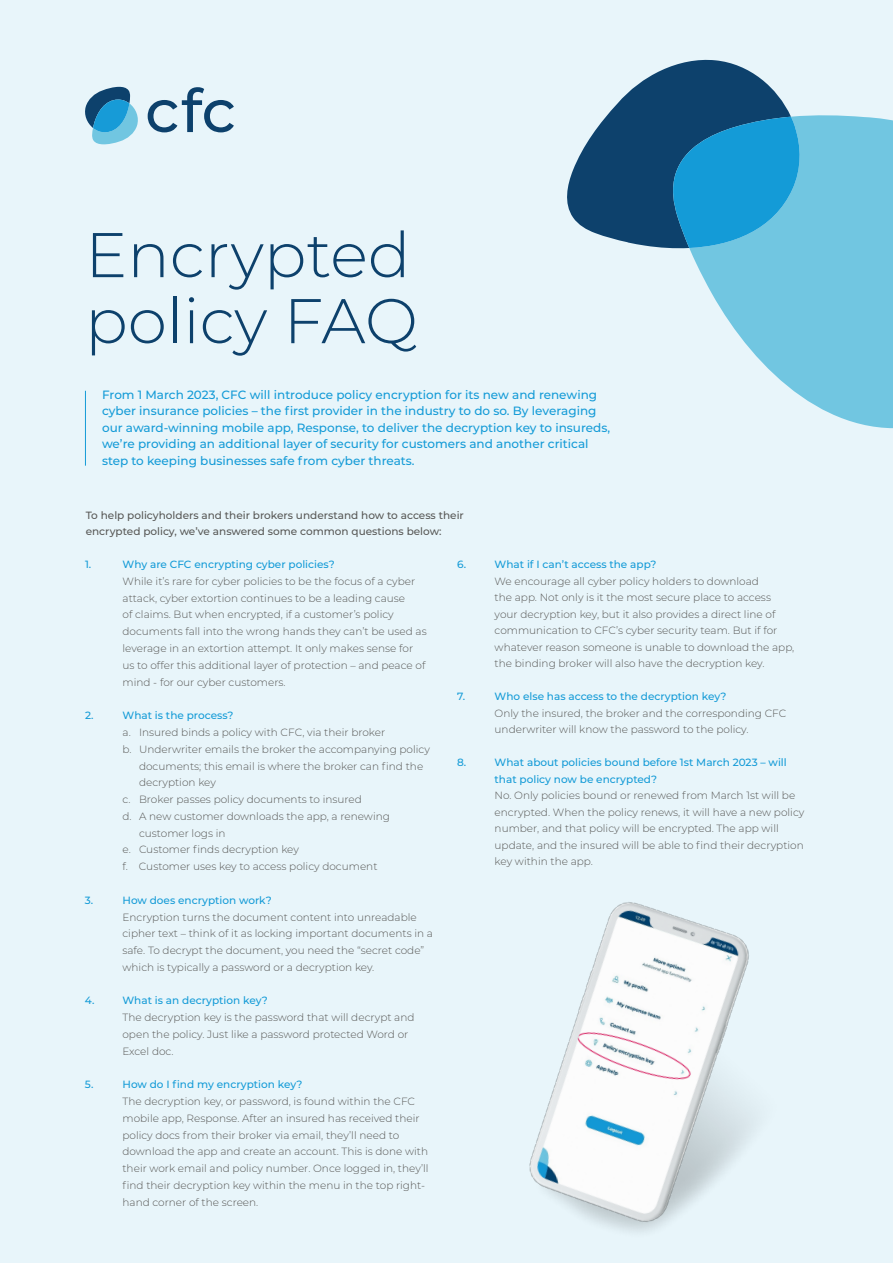
<style>
.page{position:relative;width:893px;height:1263px;background:#e8f5fa}
.page>*{position:absolute;margin:0;border:0;box-sizing:border-box;transform-origin:0 0}
.t1{font:300 63px/66px "Montserrat";color:#0d416c}
.t2{font:500 12px/16.5px "Montserrat";color:#149bd7}
.t3{font:300 10.5px/16.8px "Montserrat";color:#585856}
.t4{font:500 10.5px/16.5px "Montserrat";color:#149bd7}
.t5{font:500 10.5px/16.5px "Montserrat";color:#585856}
</style>
<div class="page">
<svg style="left:85px;top:87px;width:53px;height:57px"></svg>
<svg style="left:148px;top:87px;width:86px;height:45px"></svg>
<hr style="left:85px;top:391px;width:1px;height:75px;background:#149bd7">
<svg style="left:689px;top:115px;width:204px;height:314px;fill:#71c6e1"></svg>
<svg style="left:567px;top:59px;width:234px;height:190px"></svg>
<img style="left:529px;top:902px;width:224px;height:330px">
<h1 class="t1" style="left:85px;top:220px;width:334px">Encrypted policy FAQ</h1>
<p class="t2" style="left:102px;top:386px;width:510px">From 1 March 2023, CFC will introduce policy encryption for its new and renewing cyber insurance policies – the first provider in the industry to do so. By leveraging our award-winning mobile app, Response, to deliver the decryption key to insureds, we’re providing an additional layer of security for customers and another critical step to keeping businesses safe from cyber threats.</p>
<p class="t5" style="left:86px;top:506px;width:380px">To help policyholders and their brokers understand how to access their encrypted policy, we’ve answered some common questions below:</p>
<p class="t4" style="left:85px;top:556px;width:8px">1.</p>
<p class="t4" style="left:123px;top:556px;width:214px">Why are CFC encrypting cyber policies?</p>
<p class="t3" style="left:123px;top:572px;width:306px">While it’s rare for cyber policies to be the focus of a cyber attack, cyber extortion continues to be a leading cause<br>of claims. But when encrypted, if a customer’s policy documents fall into the wrong hands they can’t be used as leverage in an extortion attempt. It only makes sense for us to offer this additional layer of protection – and peace of mind - for our cyber customers.</p>
<p class="t4" style="left:85px;top:707px;width:10px">2.</p>
<p class="t4" style="left:123px;top:707px;width:112px">What is the process?</p>
<p class="t3" style="left:123px;top:723px;width:264px">a. Insured binds a policy with CFC, via their broker</p>
<p class="t3" style="left:123px;top:740px;width:309px">b. Underwriter emails the broker the accompanying policy</p>
<p class="t3" style="left:139px;top:757px;width:286px">documents; this email is where the broker can find the</p>
<p class="t3" style="left:139px;top:774px;width:78px">decryption key</p>
<p class="t3" style="left:123px;top:791px;width:241px">c. Broker passes policy documents to insured</p>
<p class="t3" style="left:123px;top:807px;width:269px">d. A new customer downloads the app, a renewing</p>
<p class="t3" style="left:139px;top:824px;width:88px">customer logs in</p>
<p class="t3" style="left:122px;top:841px;width:178px">e. Customer finds decryption key</p>
<p class="t3" style="left:122px;top:858px;width:257px">f. Customer uses key to access policy document</p>
<p class="t4" style="left:85px;top:891px;width:10px">3.</p>
<p class="t4" style="left:122px;top:891px;width:151px">How does encryption work?</p>
<p class="t3" style="left:122px;top:908px;width:312px">Encryption turns the document content into unreadable cipher text – think of it as locking important documents in a safe. To decrypt the document, you need the “secret code” which is typically a password or a decryption key.</p>
<p class="t4" style="left:85px;top:992px;width:11px">4.</p>
<p class="t4" style="left:122px;top:992px;width:147px">What is an decryption key?</p>
<p class="t3" style="left:122px;top:1009px;width:294px">The decryption key is the password that will decrypt and open the policy. Just like a password protected Word or<br>Excel doc.</p>
<p class="t4" style="left:85px;top:1076px;width:10px">5.</p>
<p class="t4" style="left:122px;top:1076px;width:182px">How do I find my encryption key?</p>
<p class="t3" style="left:122px;top:1093px;width:308px">The decryption key, or password, is found within the CFC mobile app, Response. After an insured has received their policy docs from their broker via email, they’ll need to download the app and create an account. This is done with their work email and policy number. Once logged in, they’ll find their decryption key within the menu in the top right&shy;hand corner of the screen.</p>
<p class="t4" style="left:457px;top:556px;width:10px">6.</p>
<p class="t4" style="left:495px;top:556px;width:163px">What if I can’t access the app?</p>
<p class="t3" style="left:495px;top:572px;width:301px">We encourage all cyber policy holders to download<br>the app. Not only is it the most secure place to access your decryption key, but it also provides a direct line of communication to CFC’s cyber security team. But if for whatever reason someone is unable to download the app, the binding broker will also have the decryption key.</p>
<p class="t4" style="left:457px;top:688px;width:10px">7.</p>
<p class="t4" style="left:495px;top:688px;width:233px">Who else has access to the decryption key?</p>
<p class="t3" style="left:495px;top:704px;width:293px">Only the insured, the broker and the corresponding CFC underwriter will know the password to the policy.</p>
<p class="t4" style="left:457px;top:754px;width:11px">8.</p>
<p class="t4" style="left:495px;top:754px;width:294px">What about policies bound before 1st March 2023 – will that policy now be encrypted?</p>
<p class="t3" style="left:495px;top:787px;width:311px">No. Only policies bound or renewed from March 1st will be encrypted. When the policy renews, it will have a new policy number, and that policy will be encrypted. The app will update, and the insured will be able to find their decryption key within the app.</p>
</div>
